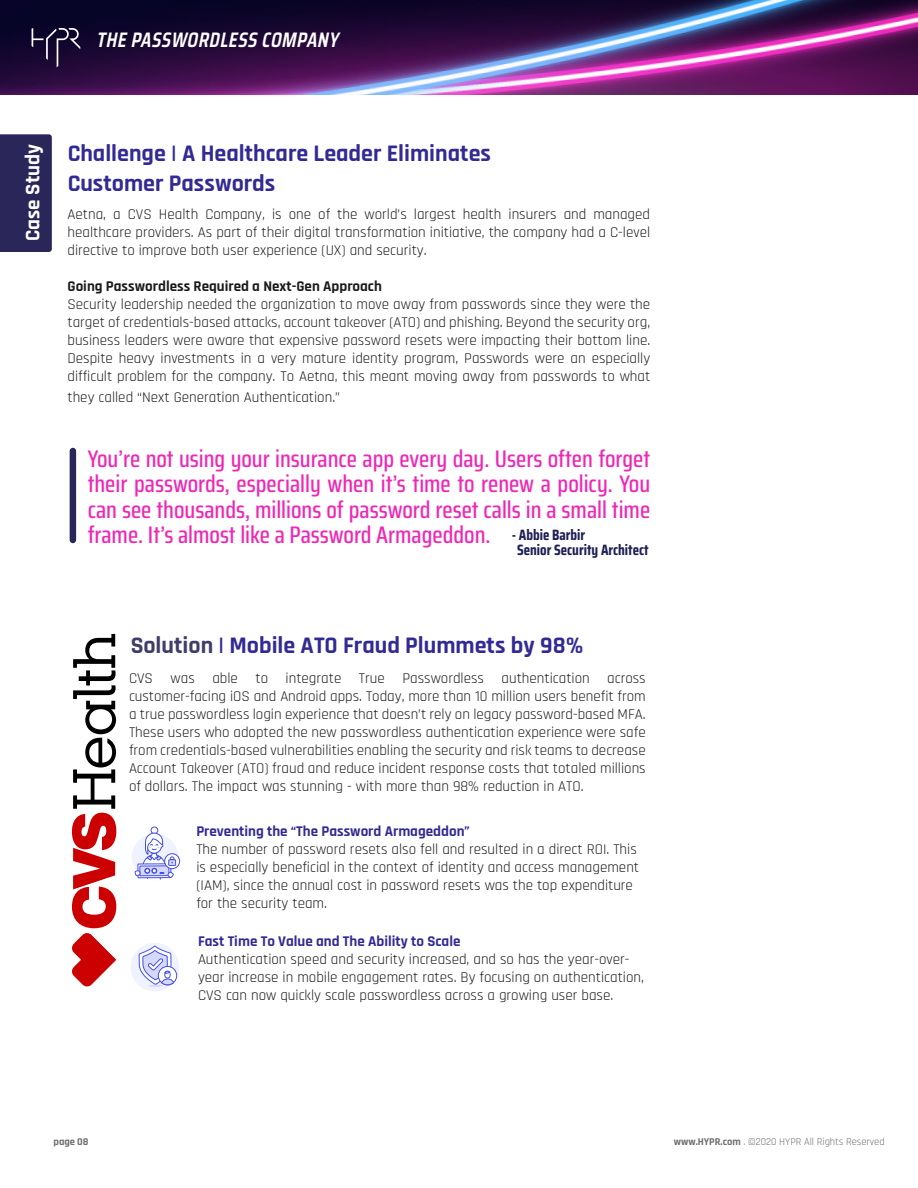
<style>
.page{position:relative;width:918px;height:1188px;background:#fff}
.page>*{position:absolute;margin:0;border:0;box-sizing:border-box;transform-origin:0 0}
.t1{font:500 24px/25.5px "Saira Condensed";color:#ed28b6;text-align:justify}
.t2{font:700 24px/30px "Rajdhani";color:#1a1288}
.t3{font:italic 600 21px "Saira Condensed";color:#fff}
.t4{font:700 21px "Rajdhani";color:#fff}
.t5{font:15px/18px "Rajdhani";color:#000;text-align:justify}
.t6{font:700 15px "Rajdhani";color:#1a1288}
.t7{font:700 15px "Rajdhani";color:#000}
.t8{font:700 15px/15px "Saira Condensed";color:#1d2054}
.t9{font:10.5px "Rajdhani";color:#6d6e71}
.t10{font:700 10.5px "Rajdhani";color:#6d6e71}
.s1{color:#2b2659}
.s2{font-weight:700}
</style>
<div class="page">
<img style="left:0;top:0;width:918px;height:94px">
<svg style="left:32px;top:28px;width:48px;height:39px"></svg>
<div style="left:0;top:134px;width:52px;height:118px;background:#2b2659"></div>
<div style="left:70px;top:448px;width:6px;height:95px;background:#2b2659;border-radius:3px"></div>
<svg style="left:72px;top:634px;width:44px;height:353px"></svg>
<div style="left:131px;top:943px;width:48px;height:49px;background:#f0f2ff;border-radius:50%"></div>
<div style="left:158px;top:966px;width:19px;height:19px;border:1px solid #454fe6;border-radius:50%"></div>
<div style="left:164px;top:853px;width:16px;height:16px;border:1px solid #454fe6;border-radius:50%"></div>
<svg style="left:134px;top:826px;width:42px;height:161px"></svg>
<h2 class="t3" style="left:96px;top:24px;width:249px">THEPASSWORDLESSCOMPANY</h2>
<h2 class="t4" style="left:20px;top:241px;width:99px;rotate:-90deg">Case Study</h2>
<h1 class="t2" style="left:68px;top:139px;width:425px">Challenge | A Healthcare Leader Eliminates<br>Customer Passwords</h1>
<p class="t5" style="left:68px;top:206px;width:584px">Aetna, a CVS Health Company, is one of the world’s largest health insurers and managed healthcare providers. As part of their digital transformation initiative, the company had a C-level directive to improve both user experience (UX) and security.</p>
<p class="t7" style="left:68px;top:277px;width:316px">Going Passwordless Required a Next-Gen Approach</p>
<p class="t5" style="left:68px;top:296px;width:584px">Security leadership needed the organization to move away from passwords since they were the target of credentials-based attacks, account takeover (ATO) and phishing. Beyond the security org, business leaders were aware that expensive password resets were impacting their bottom line.<br>Despite heavy investments in a very mature identity program, Passwords were an especially difficult problem for the company. To Aetna, this meant moving away from passwords to what</p>
<p class="t5" style="left:68px;top:389px;width:274px">they called “Next Generation Authentication.”</p>
<p class="t1" style="left:88px;top:445px;width:564px">You’re not using your insurance app every day. Users often forget their passwords, especially when it’s time to renew a policy. You can see thousands, millions of password reset calls in a small time frame. It’s almost like a Password Armageddon.</p>
<p class="t8" style="left:517px;top:528px;width:133px;text-indent:-5px">- Abbie Barbir<br>Senior Security Architect</p>
<h1 class="t2" style="left:130px;top:631px;width:454px"><span class="s1">Solution</span> | Mobile ATO Fraud Plummets by 98%</h1>
<p class="t5" style="left:129px;top:669px;width:518px">CVS was able to integrate True Passwordless authentication across customer-facing iOS and Android apps. Today, more than 10 million users benefit from a true passwordless login experience that doesn’t rely on legacy password-based MFA.<br>These users who adopted the new passwordless authentication experience were safe from credentials-based vulnerabilities enabling the security and risk teams to decrease Account Takeover (ATO) fraud and reduce incident response costs that totaled millions of dollars. The impact was stunning - with more than 98% reduction in ATO.</p>
<p class="t6" style="left:196px;top:823px;width:275px">Preventing the “The Password Armageddon”</p>
<p class="t5" style="left:196px;top:841px;width:444px;text-align:left">The number of password resets also fell and resulted in a direct ROI. This is especially beneficial in the context of identity and access management (IAM), since the annual cost in password resets was the top expenditure for the security team.</p>
<p class="t6" style="left:198px;top:932px;width:264px">Fast Time To Value and The Ability to Scale</p>
<p class="t5" style="left:198px;top:951px;width:447px;text-align:left">Authentication speed and security increased, and so has the year-over&shy;year increase in mobile engagement rates. By focusing on authentication,<br>CVS can now quickly scale passwordless across a growing user base.</p>
<p class="t10" style="left:54px;top:1135px;width:37px">page 08</p>
<p class="t9" style="left:674px;top:1135px;width:212px"><span class="s2">www.HYPR.com</span> . ©2020 HYPR All Rights Reserved</p>
</div>
